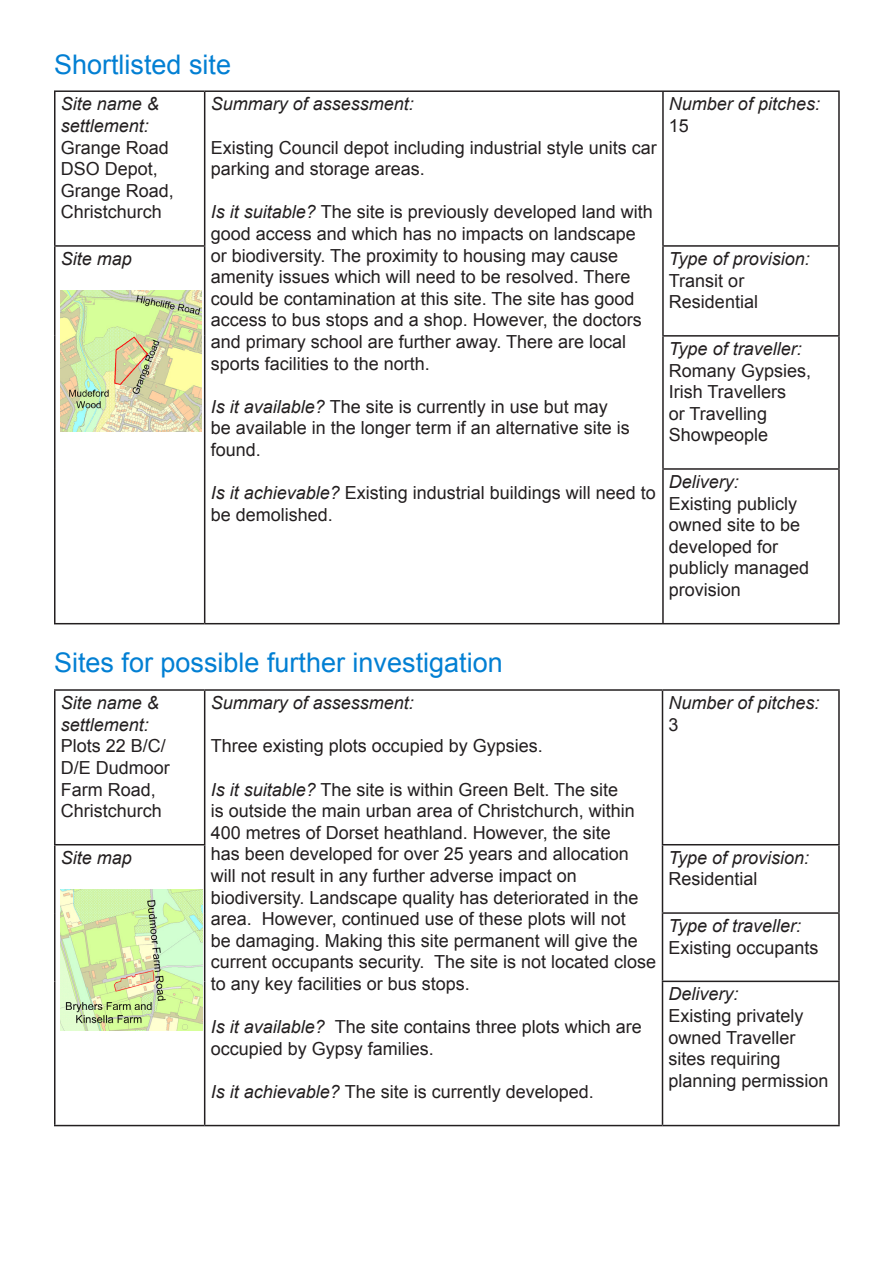
<style>
.page{position:relative;width:893px;height:1263px;background:#fff}
.page>*{position:absolute;margin:0;border:0;box-sizing:border-box;transform-origin:0 0}
.t1{font:27px "Arial";color:#027fd3}
.t2{font:18px/21.6px "Arial";color:#231f20}
.t3{font:italic 18px/21.6px "Arial";color:#231f20}
.s1{font-style:italic}
</style>
<div class="page">
<hr style="left:54px;top:90px;width:151px;height:2px;background:#231f20">
<hr style="left:54px;top:92px;width:2px;height:153px;background:#231f20">
<hr style="left:205px;top:90px;width:458px;height:2px;background:#231f20">
<hr style="left:204px;top:92px;width:1px;height:153px;background:#231f20">
<hr style="left:663px;top:90px;width:177px;height:2px;background:#231f20">
<hr style="left:662px;top:92px;width:2px;height:153px;background:#231f20">
<hr style="left:838px;top:92px;width:2px;height:153px;background:#231f20">
<hr style="left:54px;top:245px;width:151px;height:2px;background:#231f20">
<hr style="left:54px;top:247px;width:2px;height:89px;background:#231f20">
<hr style="left:204px;top:247px;width:1px;height:89px;background:#231f20">
<hr style="left:662px;top:245px;width:178px;height:2px;background:#231f20">
<hr style="left:662px;top:247px;width:2px;height:88px;background:#231f20">
<hr style="left:838px;top:247px;width:2px;height:88px;background:#231f20">
<hr style="left:54px;top:336px;width:2px;height:133px;background:#231f20">
<hr style="left:204px;top:336px;width:1px;height:133px;background:#231f20">
<hr style="left:662px;top:335px;width:178px;height:2px;background:#231f20">
<hr style="left:662px;top:337px;width:2px;height:131px;background:#231f20">
<hr style="left:838px;top:337px;width:2px;height:131px;background:#231f20">
<hr style="left:54px;top:469px;width:2px;height:154px;background:#231f20">
<hr style="left:204px;top:469px;width:1px;height:154px;background:#231f20">
<hr style="left:662px;top:468px;width:178px;height:2px;background:#231f20">
<hr style="left:662px;top:470px;width:2px;height:153px;background:#231f20">
<hr style="left:838px;top:470px;width:2px;height:153px;background:#231f20">
<hr style="left:54px;top:623px;width:151px;height:1px;background:#231f20">
<hr style="left:205px;top:623px;width:458px;height:1px;background:#231f20">
<hr style="left:663px;top:623px;width:177px;height:1px;background:#231f20">
<img style="left:61px;top:290px;width:141px;height:142px">
<hr style="left:54px;top:689px;width:151px;height:2px;background:#231f20">
<hr style="left:54px;top:691px;width:2px;height:153px;background:#231f20">
<hr style="left:205px;top:689px;width:457px;height:2px;background:#231f20">
<hr style="left:204px;top:691px;width:1px;height:153px;background:#231f20">
<hr style="left:662px;top:689px;width:178px;height:2px;background:#231f20">
<hr style="left:662px;top:691px;width:1px;height:153px;background:#231f20">
<hr style="left:838px;top:691px;width:2px;height:153px;background:#231f20">
<hr style="left:54px;top:844px;width:151px;height:1px;background:#231f20">
<hr style="left:54px;top:845px;width:2px;height:68px;background:#231f20">
<hr style="left:204px;top:845px;width:1px;height:68px;background:#231f20">
<hr style="left:662px;top:844px;width:178px;height:1px;background:#231f20">
<hr style="left:662px;top:845px;width:1px;height:67px;background:#231f20">
<hr style="left:838px;top:845px;width:2px;height:67px;background:#231f20">
<hr style="left:54px;top:913px;width:2px;height:68px;background:#231f20">
<hr style="left:204px;top:913px;width:1px;height:68px;background:#231f20">
<hr style="left:662px;top:912px;width:178px;height:2px;background:#231f20">
<hr style="left:662px;top:914px;width:1px;height:66px;background:#231f20">
<hr style="left:838px;top:914px;width:2px;height:66px;background:#231f20">
<hr style="left:54px;top:981px;width:2px;height:144px;background:#231f20">
<hr style="left:204px;top:981px;width:1px;height:144px;background:#231f20">
<hr style="left:662px;top:980px;width:178px;height:2px;background:#231f20">
<hr style="left:662px;top:982px;width:1px;height:143px;background:#231f20">
<hr style="left:838px;top:982px;width:2px;height:143px;background:#231f20">
<hr style="left:54px;top:1125px;width:151px;height:1px;background:#231f20">
<hr style="left:205px;top:1125px;width:457px;height:1px;background:#231f20">
<hr style="left:662px;top:1125px;width:178px;height:1px;background:#231f20">
<img style="left:61px;top:889px;width:141px;height:141px">
<p class="t1" style="left:54px;top:46px;width:179px">Shortlisted site</p>
<p class="t3" style="left:61px;top:93px;width:100px">Site name &amp; settlement:</p>
<p class="t2" style="left:61px;top:137px;width:115px">Grange Road<br>DSO Depot,<br>Grange Road,<br>Christchurch</p>
<p class="t3" style="left:211px;top:93px;width:205px">Summary of assessment:</p>
<p class="t2" style="left:211px;top:137px;width:448px">Existing Council depot including industrial style units car parking and storage areas.</p>
<p class="t2" style="left:211px;top:201px;width:444px"><span class="s1">Is it suitable?</span> The site is previously developed land with good access and which has no impacts on landscape or biodiversity. The proximity to housing may cause amenity issues which will need to be resolved. There could be contamination at this site. The site has good access to bus stops and a shop. However, the doctors and primary school are further away. There are local sports facilities to the north.</p>
<p class="t2" style="left:211px;top:396px;width:421px"><span class="s1">Is it available?</span> The site is currently in use but may be available in the longer term if an alternative site is found.</p>
<p class="t2" style="left:211px;top:482px;width:447px"><span class="s1">Is it achievable?</span> Existing industrial buildings will need to be demolished.</p>
<p class="t3" style="left:669px;top:93px;width:153px">Number of pitches:</p>
<p class="t2" style="left:669px;top:115px;width:22px">15</p>
<p class="t3" style="left:61px;top:248px;width:73px">Site map</p>
<p class="t3" style="left:669px;top:248px;width:142px">Type of provision:</p>
<p class="t2" style="left:669px;top:270px;width:91px">Transit or<br>Residential</p>
<p class="t3" style="left:669px;top:338px;width:134px">Type of traveller:</p>
<p class="t2" style="left:669px;top:360px;width:144px">Romany Gypsies,<br>Irish Travellers<br>or Travelling<br>Showpeople</p>
<p class="t3" style="left:669px;top:471px;width:72px">Delivery:</p>
<p class="t2" style="left:669px;top:493px;width:142px">Existing publicly owned site to be developed for publicly managed provision</p>
<p class="t1" style="left:54px;top:645px;width:450px">Sites for possible further investigation</p>
<p class="t3" style="left:61px;top:692px;width:100px">Site name &amp; settlement:</p>
<p class="t2" style="left:61px;top:735px;width:111px">Plots 22 B/C/<br>D/E Dudmoor<br>Farm Road,<br>Christchurch</p>
<p class="t3" style="left:211px;top:692px;width:205px">Summary of assessment:</p>
<p class="t2" style="left:211px;top:735px;width:334px">Three existing plots occupied by Gypsies.</p>
<p class="t2" style="left:211px;top:779px;width:447px"><span class="s1">Is it suitable?</span> The site is within Green Belt. The site<br>is outside the main urban area of Christchurch, within 400 metres of Dorset heathland. However, the site<br>has been developed for over 25 years and allocation will not result in any further adverse impact on biodiversity. Landscape quality has deteriorated in the area. However, continued use of these plots will not<br>be damaging. Making this site permanent will give the current occupants security. The site is not located close to any key facilities or bus stops.</p>
<p class="t2" style="left:211px;top:1016px;width:433px"><span class="s1">Is it available?</span> The site contains three plots which are occupied by Gypsy families.</p>
<p class="t2" style="left:211px;top:1081px;width:385px"><span class="s1">Is it achievable?</span> The site is currently developed.</p>
<p class="t3" style="left:668px;top:692px;width:153px">Number of pitches:</p>
<p class="t2" style="left:668px;top:714px;width:12px">3</p>
<p class="t3" style="left:61px;top:847px;width:73px">Site map</p>
<p class="t3" style="left:668px;top:847px;width:142px">Type of provision:</p>
<p class="t2" style="left:668px;top:868px;width:91px">Residential</p>
<p class="t3" style="left:668px;top:915px;width:134px">Type of traveller:</p>
<p class="t2" style="left:668px;top:937px;width:152px">Existing occupants</p>
<p class="t3" style="left:668px;top:983px;width:72px">Delivery:</p>
<p class="t2" style="left:668px;top:1005px;width:162px">Existing privately owned Traveller sites requiring planning permission</p>
</div>
